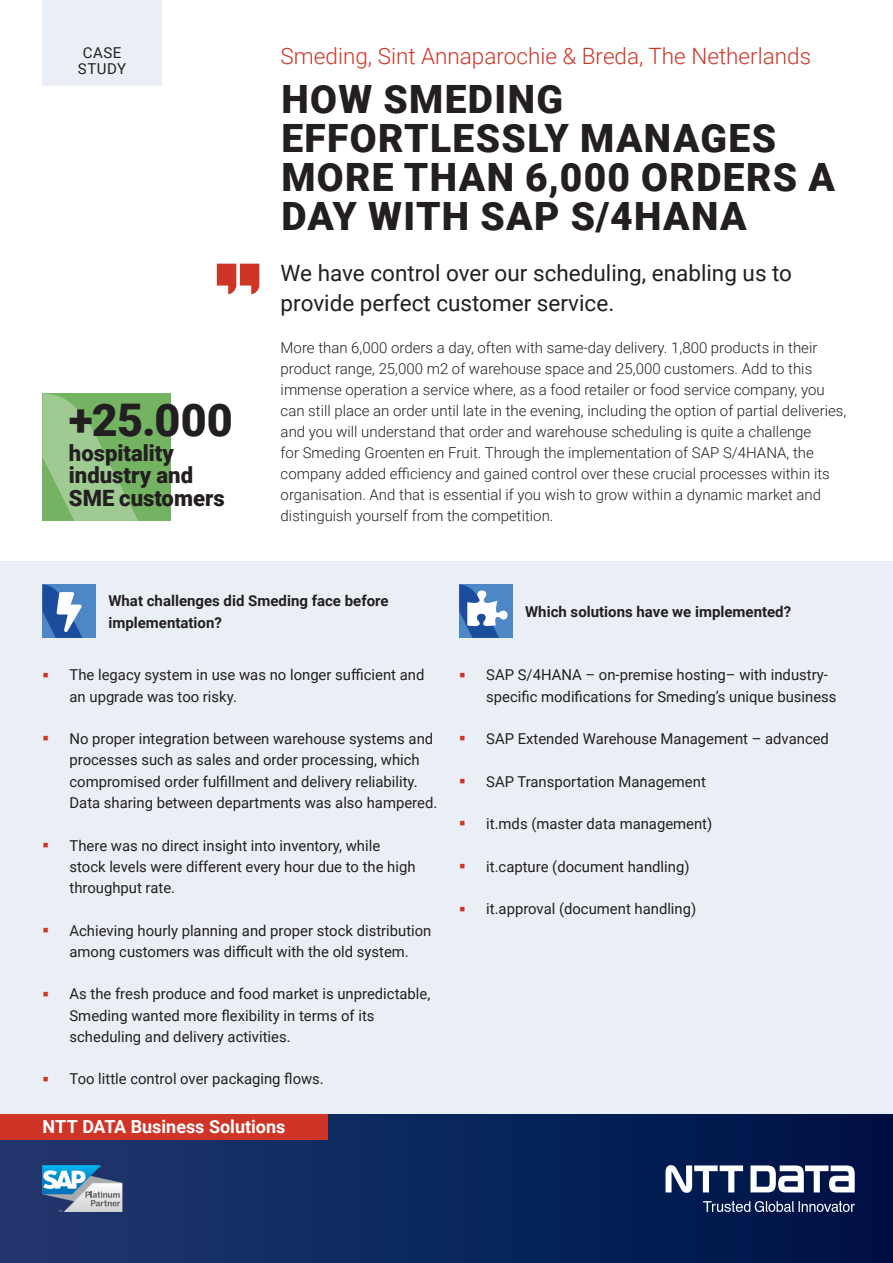
<style>
.page{position:relative;width:893px;height:1263px;background:#fff}
.page>*{position:absolute;margin:0;border:0;box-sizing:border-box;transform-origin:0 0}
.t1{font:900 45px "Roboto";color:#231f20}
.NTT_Headline_26pt{font:900 39px/39px "Roboto";letter-spacing:.035em;color:#231f20}
.t2{font:900 34.95px "Roboto";color:#cf3527;scale:.42 1}
.NTT_Statement_intro_15pt{font:22.5px/30px "Roboto";color:#231f20}
.NTT_Subhead_red_15pt{font:300 22.5px "Roboto";color:#cf3527}
.NTT_KPI_15pt{font:900 22.5px/22.5px "Roboto";color:#231f20}
.t3{font:700 18px "Roboto";color:#fff}
.t4{font:15px/21.3px "Roboto";color:#231f20}
.NTT_Statement_intro_15pt-2{font:300 15px/21px "Roboto";color:#231f20}
._05_Headline_H2_grid_bold_10pt{font:700 15px/21.3px "Roboto";color:#231f20}
.t5{font:15px/16.5px "Roboto";letter-spacing:.035em;color:#231f20;text-align:center}
</style>
<div class="page">
<div style="left:0;top:1114px;width:893px;height:149px;background:linear-gradient(to right,#1f3970,#001246)"></div>
<svg style="left:43px;top:1165px;width:79px;height:47px"></svg>
<div style="left:0;top:1114px;width:327px;height:26px;background:#cf3527"></div>
<svg style="left:750px;top:1165px;width:105px;height:27px"></svg>
<svg style="left:665px;top:1165px;width:78px;height:28px"></svg>
<svg style="left:703px;top:1201px;width:152px;height:11px;background:#4d5b80"></svg>
<svg style="left:217px;top:264px;width:42px;height:30px"></svg>
<div style="left:0;top:561px;width:893px;height:553px;background:#eaeff6"></div>
<div style="left:43px;top:585px;width:53px;height:53px;background:#4d87c6"></div>
<svg style="left:43px;top:585px;width:39px;height:53px"></svg>
<div style="left:459px;top:585px;width:53px;height:53px;background:#4d87c6"></div>
<svg style="left:459px;top:585px;width:48px;height:53px"></svg>
<div style="left:43px;top:393px;width:128px;height:128px;background:#73b362"></div>
<svg style="left:43px;top:393px;width:95px;height:128px"></svg>
<div style="left:43px;top:0;width:119px;height:85px;background:#eaeff6"></div>
<p class="t5" style="left:78px;top:44px;width:50px">CASE<br>STUDY</p>
<p class="t1" style="left:69px;top:388px;width:166px">+25.000</p>
<p class="NTT_KPI_15pt" style="left:69px;top:441px;width:106px">hospitality</p>
<p class="NTT_KPI_15pt" style="left:69px;top:463px;width:157px">industry and<br>SME customers</p>
<p class="NTT_Subhead_red_15pt" style="left:281px;top:40px;width:532px">Smeding, Sint Annaparochie &amp; Breda, The Netherlands</p>
<p class="NTT_Headline_26pt" style="left:281px;top:79px;width:555px">HOW SMEDING<br>EFFORTLESSLY MANAGES<br>MORE THAN 6,000 ORDERS A<br>DAY WITH SAP S/4HANA</p>
<p class="NTT_Statement_intro_15pt" style="left:281px;top:257px;width:513px">We have control over our scheduling, enabling us to provide perfect customer service.</p>
<p class="NTT_Statement_intro_15pt-2" style="left:281px;top:337px;width:567px">More than 6,000 orders a day, often with same-day delivery. 1,800 products in their product range, 25,000 m2 of warehouse space and 25,000 customers. Add to this immense operation a service where, as a food retailer or food service company, you can still place an order until late in the evening, including the option of partial deliveries, and you will understand that order and warehouse scheduling is quite a challenge<br>for Smeding Groenten en Fruit. Through the implementation of SAP S/4HANA, the company added efficiency and gained control over these crucial processes within its organisation. And that is essential if you wish to grow within a dynamic market and distinguish yourself from the competition.</p>
<p class="_05_Headline_H2_grid_bold_10pt" style="left:108px;top:590px;width:282px">What challenges did Smeding face before implementation?</p>
<p class="_05_Headline_H2_grid_bold_10pt" style="left:525px;top:600px;width:268px">Which solutions have we implemented?</p>
<p class="t2" style="left:43px;top:649px;width:17px">-</p>
<p class="t4" style="left:70px;top:664px;width:356px">The legacy system in use was no longer sufficient and an upgrade was too risky.</p>
<p class="t2" style="left:43px;top:712px;width:17px">-</p>
<p class="t4" style="left:70px;top:728px;width:369px">No proper integration between warehouse systems and processes such as sales and order processing, which compromised order fulfillment and delivery reliability.<br>Data sharing between departments was also hampered.</p>
<p class="t2" style="left:43px;top:819px;width:17px">-</p>
<p class="t4" style="left:70px;top:834px;width:348px">There was no direct insight into inventory, while stock levels were different every hour due to the high throughput rate.</p>
<p class="t2" style="left:43px;top:904px;width:17px">-</p>
<p class="t4" style="left:70px;top:919px;width:363px">Achieving hourly planning and proper stock distribution among customers was difficult with the old system.</p>
<p class="t2" style="left:43px;top:968px;width:17px">-</p>
<p class="t4" style="left:70px;top:983px;width:362px">As the fresh produce and food market is unpredictable,<br>Smeding wanted more flexibility in terms of its scheduling and delivery activities.</p>
<p class="t2" style="left:43px;top:1053px;width:17px">-</p>
<p class="t4" style="left:70px;top:1068px;width:256px">Too little control over packaging flows.</p>
<p class="t3" style="left:43px;top:1114px;width:244px">NTT DATA Business Solutions</p>
<p class="t2" style="left:459px;top:649px;width:17px">-</p>
<p class="t4" style="left:486px;top:664px;width:352px">SAP S/4HANA – on-premise hosting– with industry&shy;specific modifications for Smeding’s unique business</p>
<p class="t2" style="left:459px;top:712px;width:17px">-</p>
<p class="t4" style="left:486px;top:728px;width:344px">SAP Extended Warehouse Management – advanced</p>
<p class="t2" style="left:459px;top:755px;width:17px">-</p>
<p class="t4" style="left:486px;top:770px;width:221px">SAP Transportation Management</p>
<p class="t2" style="left:459px;top:797px;width:17px">-</p>
<p class="t4" style="left:486px;top:813px;width:228px">it.mds (master data management)</p>
<p class="t2" style="left:459px;top:840px;width:17px">-</p>
<p class="t4" style="left:486px;top:855px;width:205px">it.capture (document handling)</p>
<p class="t2" style="left:459px;top:883px;width:17px">-</p>
<p class="t4" style="left:486px;top:898px;width:212px">it.approval (document handling)</p>
</div>
